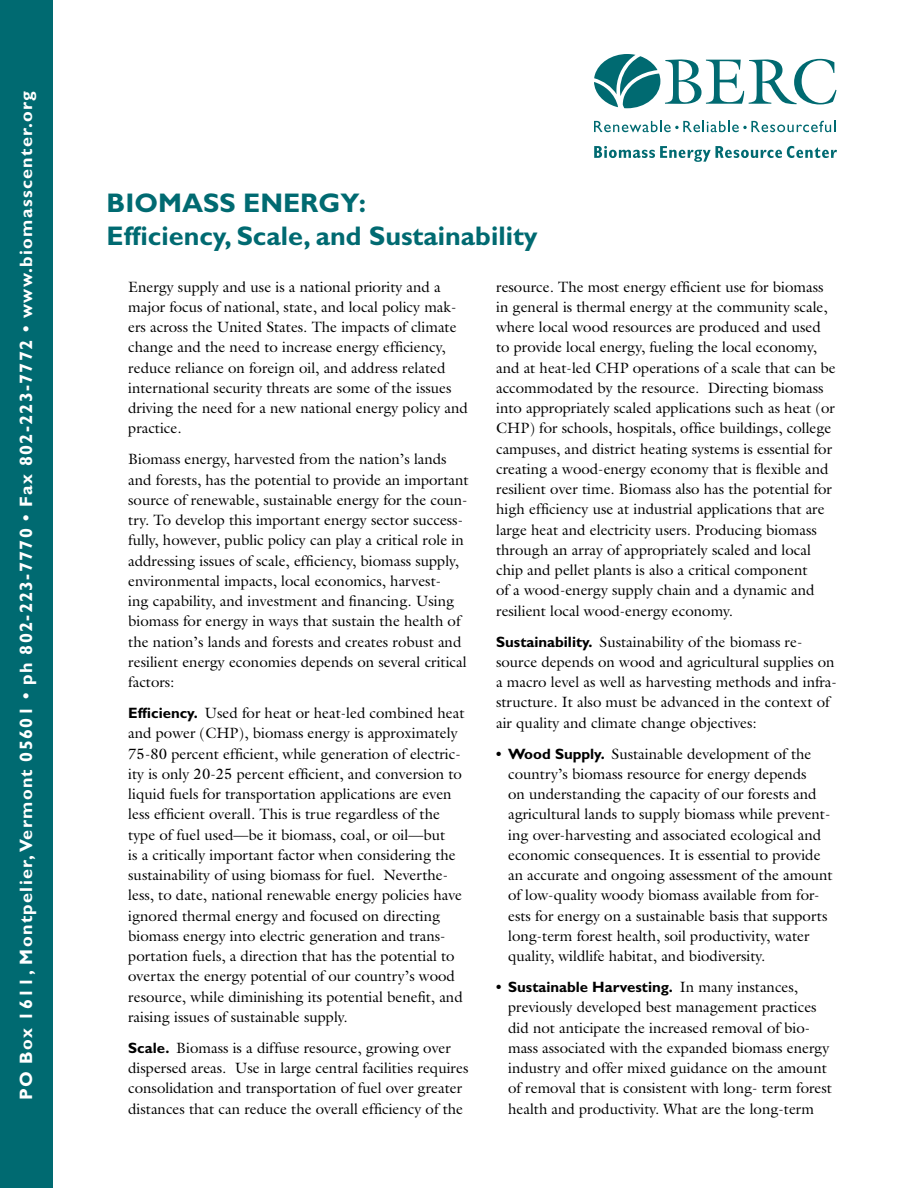
<style>
.page{position:relative;width:918px;height:1188px;background:#fff}
.page>*{position:absolute;margin:0;border:0;box-sizing:border-box;transform-origin:0 0}
.t1{font:700 27px/33px "Gill Sans Std";color:#006a71}
.t2{font:700 18px "Gill Sans Std";letter-spacing:.075em;color:#fff}
.t3{font:15px/20.2px "Galliard Std";color:#000}
.t4{font:700 15px "Gill Sans Std";color:#000}
.s1{font-family:"Gill Sans Std";font-weight:700}
.s2{font-family:"Galliard Std";font-weight:400}
</style>
<div class="page">
<div style="left:0;top:0;width:53px;height:1188px;background:#006a71"></div>
<svg style="left:594px;top:121px;width:242px;height:11px"></svg>
<svg style="left:594px;top:146px;width:243px;height:16px"></svg>
<svg style="left:594px;top:54px;width:242px;height:54px"></svg>
<p class="t2" style="left:16px;top:1100px;width:1011px;rotate:-90deg">PO Box 1611, Montpelier, Vermont 05601 • ph 802-223-7770 • Fax 802-223-7772 • www.biomasscenter.org</p>
<h1 class="t1" style="left:107px;top:186px;width:433px">BIOMASS ENERGY:<br>Efficiency, Scale, and Sustainability</h1>
<p class="t3" style="left:128px;top:276px;width:341px">Energy supply and use is a national priority and a major focus of national, state, and local policy mak&shy;ers across the United States. The impacts of climate change and the need to increase energy efficiency, reduce reliance on foreign oil, and address related international security threats are some of the issues driving the need for a new national energy policy and practice.</p>
<p class="t3" style="left:128px;top:449px;width:342px">Biomass energy, harvested from the nation’s lands and forests, has the potential to provide an important source of renewable, sustainable energy for the coun&shy;try. To develop this important energy sector success&shy;fully, however, public policy can play a critical role in addressing issues of scale, efficiency, biomass supply, environmental impacts, local economics, harvest-<br>ing capability, and investment and financing. Using biomass for energy in ways that sustain the health of the nation’s lands and forests and creates robust and resilient energy economies depends on several critical factors:</p>
<p class="t3" style="left:128px;top:703px;width:338px"><span class="s1">Efficiency.</span> Used for heat or heat-led combined heat and power (CHP), biomass energy is approximately 75-80 percent efficient, while generation of electric&shy;ity is only 20-25 percent efficient, and conversion to liquid fuels for transportation applications are even less efficient overall. This is true regardless of the type of fuel used—be it biomass, coal, or oil—but<br>is a critically important factor when considering the sustainability of using biomass for fuel. Neverthe&shy;less, to date, national renewable energy policies have ignored thermal energy and focused on directing biomass energy into electric generation and trans&shy;portation fuels, a direction that has the potential to overtax the energy potential of our country’s wood resource, while diminishing its potential benefit, and raising issues of sustainable supply.</p>
<p class="t3" style="left:128px;top:1038px;width:342px"><span class="s1">Scale.</span> Biomass is a diffuse resource, growing over dispersed areas. Use in large central facilities requires consolidation and transportation of fuel over greater distances that can reduce the overall efficiency of the</p>
<p class="t3" style="left:496px;top:276px;width:341px">resource. The most energy efficient use for biomass in general is thermal energy at the community scale, where local wood resources are produced and used to provide local energy, fueling the local economy, and at heat-led CHP operations of a scale that can be accommodated by the resource. Directing biomass into appropriately scaled applications such as heat (or CHP) for schools, hospitals, office buildings, college campuses, and district heating systems is essential for creating a wood-energy economy that is flexible and resilient over time. Biomass also has the potential for high efficiency use at industrial applications that are large heat and electricity users. Producing biomass through an array of appropriately scaled and local chip and pellet plants is also a critical component<br>of a wood-energy supply chain and a dynamic and resilient local wood-energy economy.</p>
<p class="t3" style="left:496px;top:631px;width:342px"><span class="s1">Sustainability.</span> Sustainability of the biomass re&shy;source depends on wood and agricultural supplies on a macro level as well as harvesting methods and infra&shy;structure. It also must be advanced in the context of air quality and climate change objectives:</p>
<p class="t3" style="left:508px;top:743px;width:326px;text-indent:-12px"><span class="s1">• Wood Supply.</span> Sustainable development of the country’s biomass resource for energy depends<br>on understanding the capacity of our forests and agricultural lands to supply biomass while prevent&shy;ing over-harvesting and associated ecological and economic consequences. It is essential to provide an accurate and ongoing assessment of the amount of low-quality woody biomass available from for&shy;ests for energy on a sustainable basis that supports long-term forest health, soil productivity, water quality, wildlife habitat, and biodiversity.</p>
<p class="t4" style="left:496px;top:978px;width:303px">• Sustainable Harvesting. <span class="s2">In many instances,</span></p>
<p class="t3" style="left:508px;top:997px;width:325px">previously developed best management practices did not anticipate the increased removal of bio&shy;mass associated with the expanded biomass energy industry and offer mixed guidance on the amount of removal that is consistent with long- term forest health and productivity. What are the long-term</p>
</div>
